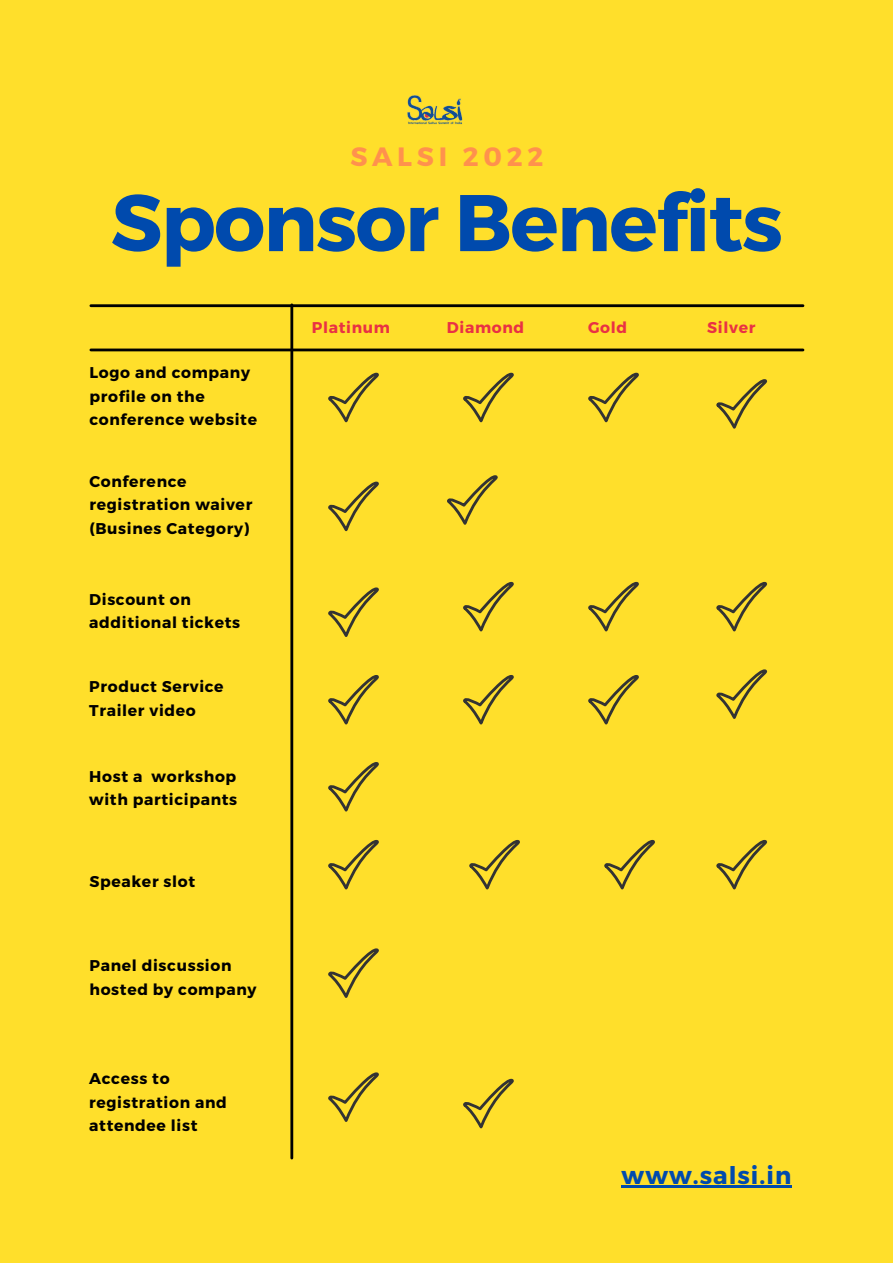
<style>
.page{position:relative;width:893px;height:1263px;background:#ffdf2b}
.page>*{position:absolute;margin:0;border:0;box-sizing:border-box;transform-origin:0 0}
.t1{font:700 80.18px "Montserrat";letter-spacing:-.02em;color:#004aad}
.t2{font:700 26.47px "Montserrat";letter-spacing:.18em;color:#ff914d}
.t3{font:700 24.22px "Montserrat";letter-spacing:.04em;color:#004aad}
.t4{font:700 15.6px/23.6px "Montserrat";letter-spacing:.04em;color:#000}
.t5{font:700 15.6px "Montserrat";letter-spacing:.04em;color:#e93144}
</style>
<div class="page">
<img style="left:407px;top:95px;width:56px;height:30px">
<hr style="left:621px;top:1185px;width:171px;height:2px;background:#004aad">
<hr style="left:91px;top:304px;width:712px;height:3px;background:#000">
<hr style="left:91px;top:349px;width:712px;height:2px;background:#000">
<hr style="left:290px;top:305px;width:3px;height:853px;background:#000">
<svg style="left:328px;top:372px;width:51px;height:50px"></svg>
<svg style="left:588px;top:675px;width:51px;height:50px"></svg>
<svg style="left:328px;top:587px;width:51px;height:50px"></svg>
<svg style="left:328px;top:675px;width:51px;height:50px"></svg>
<svg style="left:328px;top:762px;width:51px;height:50px"></svg>
<svg style="left:328px;top:839px;width:51px;height:50px"></svg>
<svg style="left:328px;top:948px;width:51px;height:50px"></svg>
<svg style="left:328px;top:1072px;width:51px;height:50px"></svg>
<svg style="left:463px;top:372px;width:51px;height:50px"></svg>
<svg style="left:463px;top:581px;width:51px;height:50px"></svg>
<svg style="left:463px;top:675px;width:51px;height:50px"></svg>
<svg style="left:469px;top:839px;width:51px;height:50px"></svg>
<svg style="left:463px;top:1078px;width:51px;height:50px"></svg>
<svg style="left:588px;top:372px;width:51px;height:50px"></svg>
<svg style="left:716px;top:379px;width:52px;height:50px"></svg>
<svg style="left:716px;top:669px;width:52px;height:50px"></svg>
<svg style="left:604px;top:839px;width:51px;height:50px"></svg>
<svg style="left:588px;top:581px;width:51px;height:50px"></svg>
<svg style="left:716px;top:581px;width:51px;height:50px"></svg>
<svg style="left:328px;top:481px;width:51px;height:50px"></svg>
<svg style="left:716px;top:839px;width:51px;height:50px"></svg>
<svg style="left:447px;top:475px;width:51px;height:50px"></svg>
<h2 class="t2" style="left:350px;top:140px;width:195px">SALSI 2022</h2>
<h1 class="t1" style="left:111px;top:170px;width:674px">Sponsor Benefits</h1>
<p class="t4" style="left:89px;top:360px;width:169px">Logo and company profile on the conference website</p>
<p class="t4" style="left:89px;top:469px;width:164px">Conference registration waiver (Busines Category)</p>
<p class="t4" style="left:89px;top:586px;width:152px">Discount on additional tickets</p>
<p class="t4" style="left:89px;top:674px;width:136px">Product Service<br>Trailer video</p>
<p class="t4" style="left:89px;top:764px;width:149px">Host a workshop with participants</p>
<p class="t4" style="left:89px;top:868px;width:107px">Speaker slot</p>
<p class="t4" style="left:89px;top:953px;width:169px">Panel discussion hosted by company</p>
<p class="t4" style="left:89px;top:1066px;width:139px">Access to registration and attendee list</p>
<p class="t5" style="left:312px;top:317px;width:80px">Platinum</p>
<p class="t5" style="left:447px;top:317px;width:79px">Diamond</p>
<p class="t5" style="left:588px;top:317px;width:41px">Gold</p>
<p class="t5" style="left:707px;top:317px;width:50px">Silver</p>
<h3 class="t3" style="left:621px;top:1159px;width:171px">www.salsi.in</h3>
</div>
